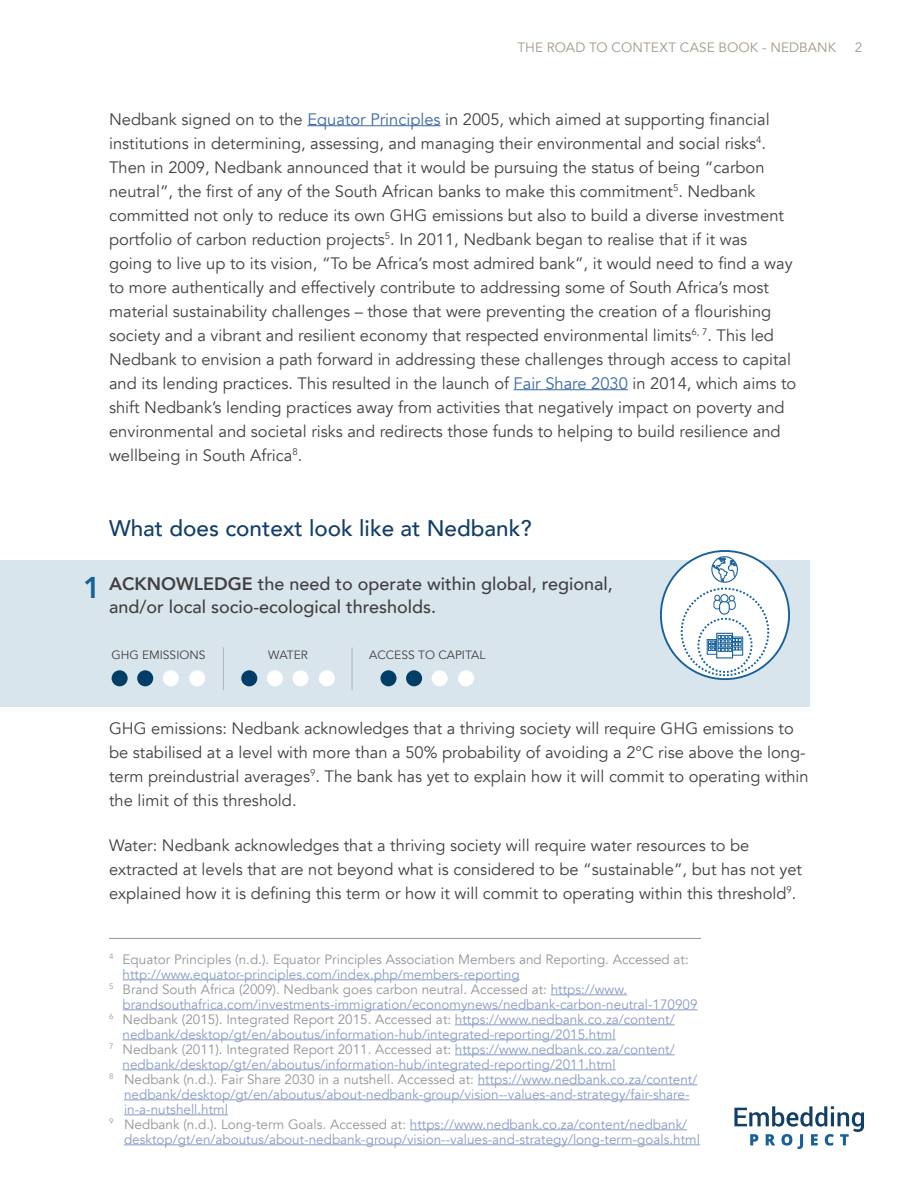
<style>
.page{position:relative;width:918px;height:1188px;background:#fff}
.page>*{position:absolute;margin:0;border:0;box-sizing:border-box;transform-origin:0 0}
.t1{font:800 30px "Avenir";color:#16609b}
.t2{font:500 22.5px "Avenir";color:#123e67}
.t3{font:500 18px/24px "Avenir";color:#414042}
.t4{font:16.5px/24px "Avenir";color:#414042}
.t5{font:13.5px "Avenir";color:#879bc6}
.t6{font:13.5px "Avenir";color:#939598}
.t7{font:13.5px "Avenir";letter-spacing:.005em;color:#a2988a}
.t8{font:12px "Avenir";color:#414042}
.s1{color:#3a68a5}
.s2{font-weight:800}
.s3{color:#879bc6}
.s4{color:#939598}
</style>
<div class="page">
<div style="left:0;top:560px;width:810px;height:146px;background:#d9e5ec"></div>
<hr style="left:223px;top:647px;width:1px;height:43px;background:#b1b4b6">
<hr style="left:352px;top:647px;width:1px;height:43px;background:#b1b4b6">
<div style="left:661px;top:551px;width:128px;height:128px;background:#fff;border-radius:50%"></div>
<div style="left:681px;top:588px;width:88px;height:88px;border:2px dashed #16609b;border-radius:50%"></div>
<div style="left:711px;top:556px;width:27px;height:27px;border:1px solid #16609b;border-radius:50%"></div>
<svg style="left:712px;top:557px;width:25px;height:25px"></svg>
<div style="left:714px;top:600px;width:7px;height:9px;border:1px solid #16609b;border-radius:3px"></div>
<svg style="left:714px;top:595px;width:6px;height:6px"></svg>
<div style="left:728px;top:600px;width:8px;height:10px;border:1px solid #16609b;border-radius:3px"></div>
<svg style="left:729px;top:595px;width:6px;height:6px"></svg>
<div style="left:719px;top:601px;width:11px;height:14px;border:1px solid #16609b;border-radius:5px"></div>
<div style="left:720px;top:594px;width:9px;height:8px;border:1px solid #16609b;border-radius:50%"></div>
<div style="left:707px;top:639px;width:13px;height:16px;border:1px solid #16609b"></div>
<div style="left:732px;top:637px;width:11px;height:19px;border:1px solid #16609b"></div>
<div style="left:717px;top:633px;width:16px;height:25px;background:#fff"></div>
<div style="left:716px;top:633px;width:17px;height:25px;border:1px solid #16609b"></div>
<svg style="left:708px;top:635px;width:33px;height:17px"></svg>
<div style="left:697px;top:618px;width:56px;height:55px;border:2px dashed #16609b;border-radius:50%"></div>
<div style="left:112px;top:670px;width:16px;height:16px;background:#003d67;border-radius:50%"></div>
<div style="left:163px;top:670px;width:16px;height:16px;background:#fff;border-radius:50%"></div>
<div style="left:137px;top:670px;width:16px;height:16px;background:#003d67;border-radius:50%"></div>
<div style="left:189px;top:670px;width:16px;height:16px;background:#fff;border-radius:50%"></div>
<div style="left:241px;top:670px;width:16px;height:16px;background:#003d67;border-radius:50%"></div>
<div style="left:292px;top:670px;width:16px;height:16px;background:#fff;border-radius:50%"></div>
<div style="left:267px;top:670px;width:16px;height:16px;background:#fff;border-radius:50%"></div>
<div style="left:319px;top:670px;width:16px;height:16px;background:#fff;border-radius:50%"></div>
<div style="left:380px;top:670px;width:17px;height:16px;background:#003d67;border-radius:50%"></div>
<div style="left:432px;top:670px;width:16px;height:16px;background:#fff;border-radius:50%"></div>
<div style="left:406px;top:670px;width:16px;height:16px;background:#003d67;border-radius:50%"></div>
<div style="left:458px;top:670px;width:16px;height:16px;background:#fff;border-radius:50%"></div>
<svg style="left:734px;top:1106px;width:130px;height:43px"></svg>
<hr style="left:307px;top:125px;width:134px;height:1px;background:#3a68a5">
<hr style="left:514px;top:389px;width:114px;height:1px;background:#3a68a5">
<hr style="left:109px;top:938px;width:592px;height:1px;background:#939598">
<hr style="left:123px;top:980px;width:397px;height:1px;background:#879bc6">
<hr style="left:551px;top:995px;width:76px;height:1px;background:#879bc6">
<hr style="left:123px;top:1010px;width:575px;height:1px;background:#879bc6">
<hr style="left:455px;top:1025px;width:220px;height:1px;background:#879bc6">
<hr style="left:123px;top:1040px;width:493px;height:1px;background:#879bc6">
<hr style="left:455px;top:1055px;width:220px;height:1px;background:#879bc6">
<hr style="left:123px;top:1070px;width:493px;height:1px;background:#879bc6">
<hr style="left:478px;top:1085px;width:219px;height:1px;background:#879bc6">
<hr style="left:124px;top:1100px;width:566px;height:1px;background:#879bc6">
<hr style="left:124px;top:1115px;width:104px;height:1px;background:#879bc6">
<hr style="left:410px;top:1130px;width:277px;height:1px;background:#879bc6">
<hr style="left:124px;top:1145px;width:576px;height:1px;background:#879bc6">
<p class="t7" style="left:517px;top:39px;width:320px">THE ROAD TO CONTEXT CASE BOOK - NEDBANK</p>
<p class="t7" style="left:855px;top:39px;width:9px">2</p>
<p class="t4" style="left:109px;top:107px;width:689px">Nedbank signed on to the <span class="s1">Equator Principles</span> in 2005, which aimed at supporting financial institutions in determining, assessing, and managing their environmental and social risks<sup>4</sup>.<br>Then in 2009, Nedbank announced that it would be pursuing the status of being “carbon neutral”, the first of any of the South African banks to make this commitment<sup>5</sup>. Nedbank committed not only to reduce its own GHG emissions but also to build a diverse investment portfolio of carbon reduction projects<sup>5</sup>. In 2011, Nedbank began to realise that if it was<br>going to live up to its vision, “To be Africa’s most admired bank”, it would need to find a way to more authentically and effectively contribute to addressing some of South Africa’s most material sustainability challenges – those that were preventing the creation of a flourishing society and a vibrant and resilient economy that respected environmental limits<sup>6,</sup> <sup>7</sup>. This led Nedbank to envision a path forward in addressing these challenges through access to capital and its lending practices. This resulted in the launch of <span class="s1">Fair Share 2030</span> in 2014, which aims to shift Nedbank’s lending practices away from activities that negatively impact on poverty and environmental and societal risks and redirects those funds to helping to build resilience and wellbeing in South Africa<sup>8</sup>.</p>
<h1 class="t1" style="left:83px;top:564px;width:19px">1</h1>
<h2 class="t2" style="left:109px;top:509px;width:424px">What does context look like at Nedbank?</h2>
<p class="t3" style="left:109px;top:570px;width:505px"><span class="s2">ACKNOWLEDGE</span> the need to operate within global, regional, and/or local socio-ecological thresholds.</p>
<p class="t8" style="left:111px;top:648px;width:96px">GHG EMISSIONS</p>
<p class="t8" style="left:268px;top:648px;width:41px">WATER</p>
<p class="t8" style="left:369px;top:648px;width:118px">ACCESS TO CAPITAL</p>
<p class="t4" style="left:109px;top:716px;width:701px">GHG emissions: Nedbank acknowledges that a thriving society will require GHG emissions to be stabilised at a level with more than a 50% probability of avoiding a 2°C rise above the long&shy;term preindustrial averages<sup>9</sup>. The bank has yet to explain how it will commit to operating within the limit of this threshold.</p>
<p class="t4" style="left:109px;top:833px;width:694px">Water: Nedbank acknowledges that a thriving society will require water resources to be extracted at levels that are not beyond what is considered to be “sustainable”, but has not yet explained how it is defining this term or how it will commit to operating within this threshold<sup>9</sup>.</p>
<p class="t6" style="left:109px;top:951px;width:581px"><sup>4</sup> Equator Principles (n.d.). Equator Principles Association Members and Reporting. Accessed at:</p>
<p class="t5" style="left:123px;top:966px;width:399px">http://www.equator-principles.com/index.php/members-reporting</p>
<p class="t6" style="left:109px;top:981px;width:520px"><sup>5</sup> Brand South Africa (2009). Nedbank goes carbon neutral. Accessed at: <span class="s3">https://www.</span></p>
<p class="t5" style="left:123px;top:996px;width:577px">brandsouthafrica.com/investments-immigration/economynews/nedbank-carbon-neutral-170909</p>
<p class="t6" style="left:109px;top:1011px;width:567px"><sup>6</sup> Nedbank (2015). Integrated Report 2015. Accessed at: <span class="s3">https://www.nedbank.co.za/content/</span></p>
<p class="t5" style="left:123px;top:1026px;width:495px">nedbank/desktop/gt/en/aboutus/information-hub/integrated-reporting/2015.html</p>
<p class="t6" style="left:109px;top:1041px;width:567px"><sup>7</sup> Nedbank (2011). Integrated Report 2011. Accessed at: <span class="s3">https://www.nedbank.co.za/content/</span></p>
<p class="t5" style="left:123px;top:1056px;width:495px">nedbank/desktop/gt/en/aboutus/information-hub/integrated-reporting/2011.html</p>
<p class="t6" style="left:109px;top:1071px;width:590px"><sup>8</sup> Nedbank (n.d.). Fair Share 2030 in a nutshell. Accessed at: <span class="s3">https://www.nedbank.co.za/content/</span></p>
<p class="t5" style="left:124px;top:1086px;width:567px">nedbank/desktop/gt/en/aboutus/about-nedbank-group/vision--values-and-strategy/fair-share-</p>
<p class="t5" style="left:124px;top:1101px;width:105px">in-a-nutshell.html</p>
<p class="t5" style="left:109px;top:1116px;width:580px"><sup>9</sup> <span class="s4">Nedbank (n.d.). Long-term Goals. Accessed at:</span> https://www.nedbank.co.za/content/nedbank/</p>
<p class="t5" style="left:124px;top:1131px;width:577px">desktop/gt/en/aboutus/about-nedbank-group/vision--values-and-strategy/long-term-goals.html</p>
</div>
